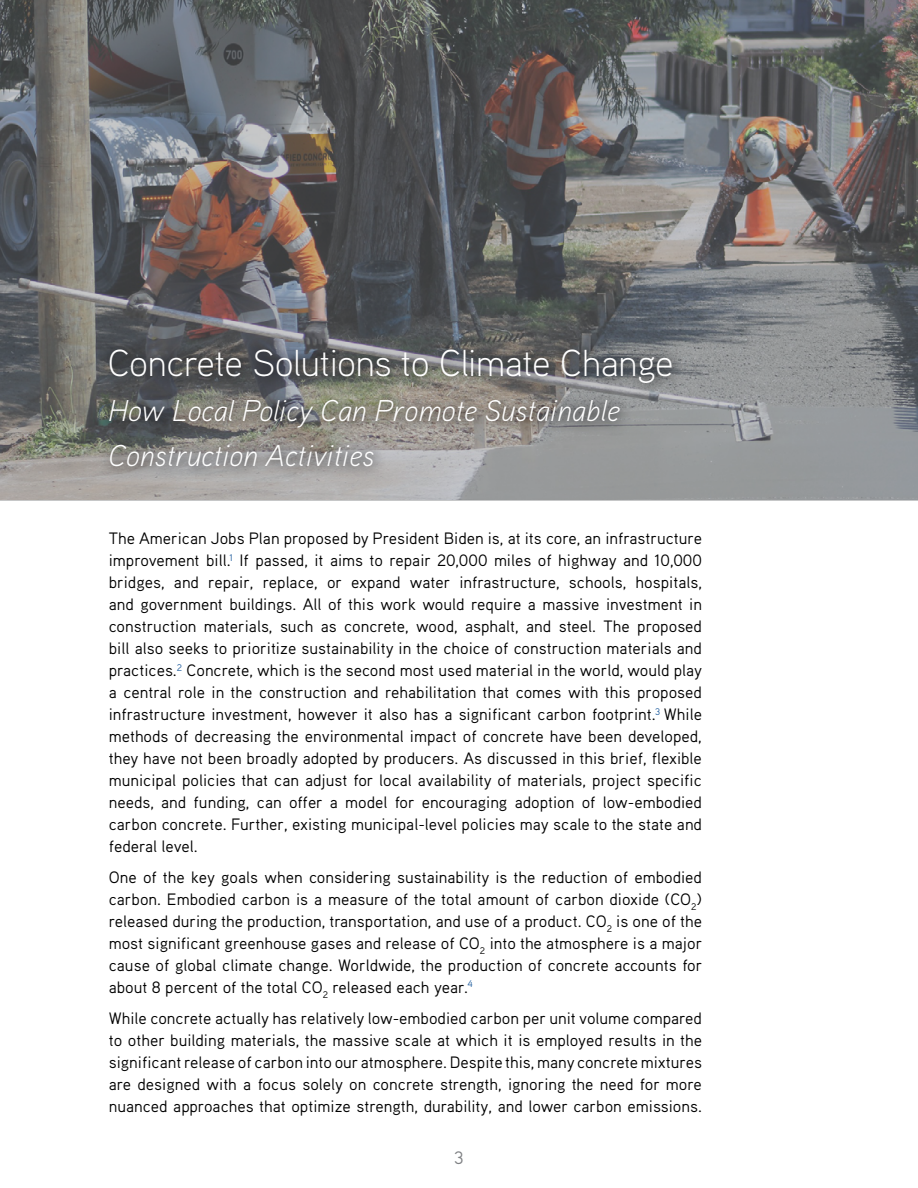
<style>
.page{position:relative;width:918px;height:1188px;background:#fff}
.page>*{position:absolute;margin:0;border:0;box-sizing:border-box;transform-origin:0 0}
.t1{font:300 37.5px "Aaux Pro OT";color:#fff}
.t2{font:italic 300 30px/45px "Aaux Pro OT";color:#fff}
.t3{font:18px "Aaux Pro OT";color:#7e8083}
.t4{font:16.5px/22px "Aaux Pro OT";color:#000;text-align:justify}
</style>
<div class="page">
<svg style="left:0;top:0;width:918px;height:501px;background:#6e6d6e"></svg>
<svg style="left:98px;top:338px;width:587px;height:142px;background:#7d7d7c"></svg>
<h1 class="t1" style="left:108px;top:339px;width:567px">Concrete Solutions to Climate Change</h1>
<h2 class="t2" style="left:108px;top:387px;width:514px">How Local Policy Can Promote Sustainable<br>Construction Activities</h2>
<p class="t4" style="left:109px;top:527px;width:595px">The American Jobs Plan proposed by President Biden is, at its core, an infrastructure improvement bill.<sup>1</sup> If passed, it aims to repair 20,000 miles of highway and 10,000 bridges, and repair, replace, or expand water infrastructure, schools, hospitals, and government buildings. All of this work would require a massive investment in construction materials, such as concrete, wood, asphalt, and steel. The proposed bill also seeks to prioritize sustainability in the choice of construction materials and practices.<sup>2</sup> Concrete, which is the second most used material in the world, would play a central role in the construction and rehabilitation that comes with this proposed infrastructure investment, however it also has a significant carbon footprint.<sup>3</sup> While methods of decreasing the environmental impact of concrete have been developed, they have not been broadly adopted by producers. As discussed in this brief, flexible municipal policies that can adjust for local availability of materials, project specific needs, and funding, can offer a model for encouraging adoption of low-embodied carbon concrete. Further, existing municipal-level policies may scale to the state and federal level.</p>
<p class="t4" style="left:109px;top:866px;width:595px">One of the key goals when considering sustainability is the reduction of embodied carbon. Embodied carbon is a measure of the total amount of carbon dioxide (CO<sub>2</sub>) released during the production, transportation, and use of a product. CO<sub>2</sub> is one of the most significant greenhouse gases and release of CO<sub>2</sub> into the atmosphere is a major cause of global climate change. Worldwide, the production of concrete accounts for about 8 percent of the total CO<sub>2</sub> released each year.<sup>4</sup></p>
<p class="t4" style="left:109px;top:1007px;width:595px">While concrete actually has relatively low-embodied carbon per unit volume compared to other building materials, the massive scale at which it is employed results in the significant release of carbon into our atmosphere. Despite this, many concrete mixtures are designed with a focus solely on concrete strength, ignoring the need for more nuanced approaches that optimize strength, durability, and lower carbon emissions.</p>
<p class="t3" style="left:454px;top:1146px;width:11px">3</p>
</div>
